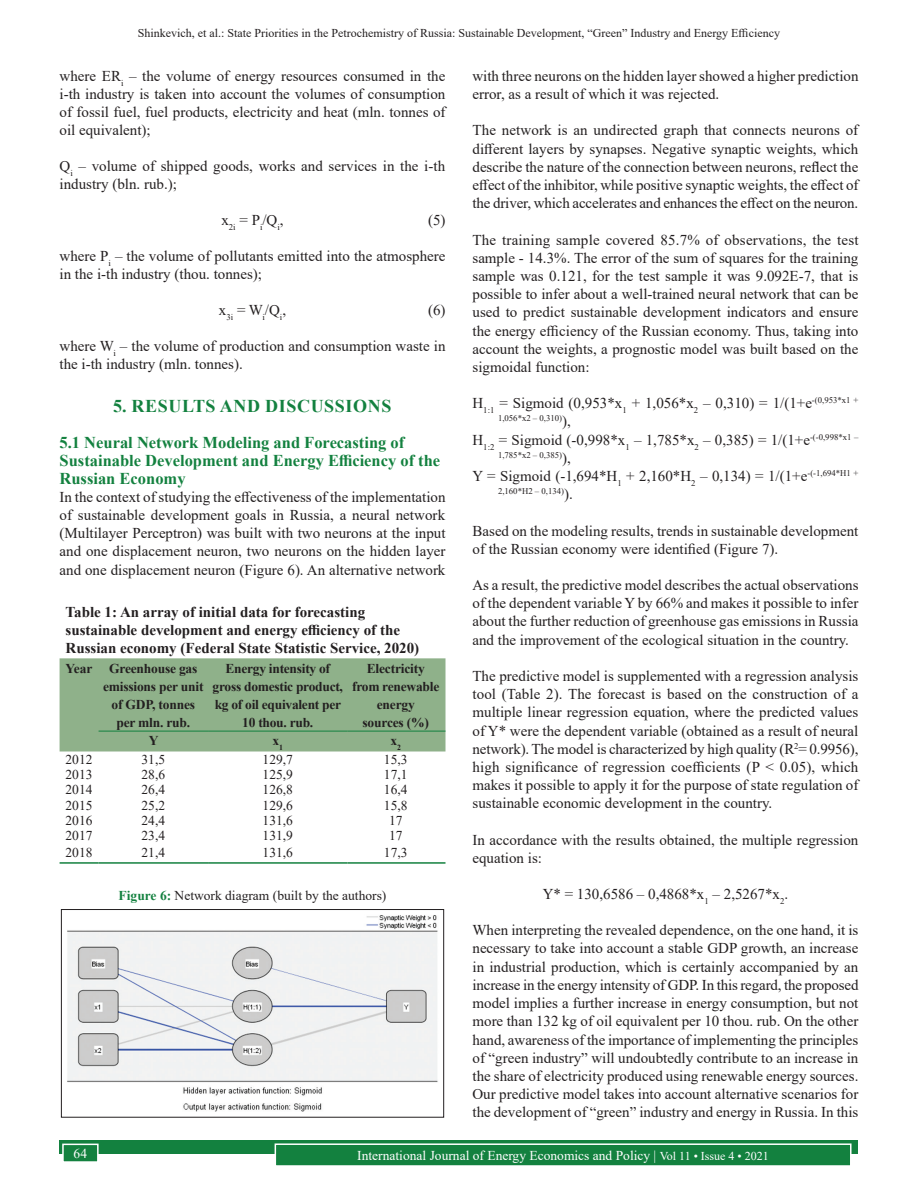
<style>
.page{position:relative;width:918px;height:1188px;background:#fff}
.page>*{position:absolute;margin:0;border:0;box-sizing:border-box;transform-origin:0 0}
.t1{font:700 18px "Times New Roman";letter-spacing:.035em;color:#13813f}
.t2{font:700 16.5px/18px "Times New Roman";color:#13813f}
.TX{font:15px/18.1px "Times New Roman";color:#231f20;text-align:justify}
.TT{font:700 15px/18px "Times New Roman";color:#231f20}
.L{font:15px "Times New Roman";color:#231f20}
.LL{font:15px "Times New Roman";color:#231f20}
.EQN{font:15px "Times New Roman";color:#231f20}
.TCH{font:700 13.5px/18px "Times New Roman";letter-spacing:-.015em;color:#231f20;text-align:center}
.TB{font:13.5px "Times New Roman";color:#231f20}
.t3{font:13.5px "Times New Roman";color:#fff}
.FGC{font:13.5px "Times New Roman";color:#231f20}
.TBL{font:13.5px "Times New Roman";color:#231f20}
.t4{font:12px "Times New Roman";color:#231f20}
.L-2{font:8.7px "Times New Roman";color:#231f20}
.LL-2{font:8.7px "Times New Roman";color:#231f20}
.s1{font-weight:700;color:#13813f}
.s2{font-size:15px}
.s3{font-size:12px}
</style>
<div class="page">
<div style="left:60px;top:1140px;width:798px;height:13px;background:#13813f"></div>
<div style="left:275px;top:1144px;width:576px;height:22px;background:#13813f"></div>
<div style="left:275px;top:1143px;width:577px;height:24px;border:2px solid #fff"></div>
<div style="left:63px;top:1144px;width:35px;height:18px;background:#13813f"></div>
<div style="left:62px;top:1144px;width:37px;height:19px;border:2px solid #fff"></div>
<img style="left:67px;top:915px;width:371px;height:197px">
<div style="left:61px;top:909px;width:383px;height:208px;border:1px solid #231f20"></div>
<div style="left:60px;top:658px;width:386px;height:94px;background:#8fb18a"></div>
<hr style="left:60px;top:862px;width:39px;height:2px;background:#13813f">
<hr style="left:99px;top:862px;width:109px;height:2px;background:#13813f">
<hr style="left:208px;top:862px;width:140px;height:2px;background:#13813f">
<hr style="left:348px;top:862px;width:98px;height:2px;background:#13813f">
<hr style="left:99px;top:731px;width:109px;height:1px;background:#13813f">
<hr style="left:208px;top:731px;width:140px;height:1px;background:#13813f">
<hr style="left:348px;top:731px;width:98px;height:1px;background:#13813f">
<p class="t4" style="left:138px;top:25px;width:644px">Shinkevich, et al.: State Priorities in the Petrochemistry of Russia: Sustainable Development, “Green” Industry and Energy Efficiency</p>
<p class="TX" style="left:60px;top:66px;width:387px">where ER<sub>i</sub> – the volume of energy resources consumed in the i-th industry is taken into account the volumes of consumption of fossil fuel, fuel products, electricity and heat (mln. tonnes of oil equivalent);</p>
<p class="TX" style="left:60px;top:157px;width:387px">Q<sub>i</sub> – volume of shipped goods, works and services in the i-th industry (bln. rub.);</p>
<p class="EQN" style="left:221px;top:210px;width:64px">x<sub>2i</sub> = P<sub>i</sub>/Q<sub>i</sub>,</p>
<p class="EQN" style="left:428px;top:210px;width:19px">(5)</p>
<p class="TX" style="left:60px;top:247px;width:387px">where P<sub>i</sub> – the volume of pollutants emitted into the atmosphere in the i-th industry (thou. tonnes);</p>
<p class="EQN" style="left:219px;top:300px;width:69px">x<sub>3i</sub> = W<sub>i</sub>/Q<sub>i</sub>,</p>
<p class="EQN" style="left:428px;top:300px;width:19px">(6)</p>
<p class="TX" style="left:60px;top:337px;width:387px">where W<sub>i</sub> – the volume of production and consumption waste in the i-th industry (mln. tonnes).</p>
<h1 class="t1" style="left:113px;top:393px;width:280px">5. RESULTS AND DISCUSSIONS</h1>
<h2 class="t2" style="left:60px;top:433px;width:382px">5.1 Neural Network Modeling and Forecasting of<br>Sustainable Development and Energy Efficiency of the<br>Russian Economy</h2>
<p class="TX" style="left:60px;top:488px;width:387px">In the context of studying the effectiveness of the implementation of sustainable development goals in Russia, a neural network (Multilayer Perceptron) was built with two neurons at the input and one displacement neuron, two neurons on the hidden layer and one displacement neuron (Figure 6). An alternative network</p>
<p class="TT" style="left:66px;top:603px;width:355px">Table 1: An array of initial data for forecasting sustainable development and energy efficiency of the<br>Russian economy (Federal State Statistic Service, 2020)</p>
<p class="TCH" style="left:66px;top:659px;width:28px">Year</p>
<p class="TCH" style="left:103px;top:659px;width:102px">Greenhouse gas emissions per unit of GDP, tonnes per mln. rub.</p>
<p class="TCH" style="left:213px;top:659px;width:132px">Energy intensity of gross domestic product, kg of oil equivalent per<br>10 thou. rub.</p>
<p class="TCH" style="left:352px;top:659px;width:89px">Electricity from renewable energy<br>sources (%)</p>
<p class="TCH" style="left:149px;top:732px;width:11px">Y</p>
<p class="TCH" style="left:272px;top:732px;width:12px">x<sub>1</sub></p>
<p class="TCH" style="left:390px;top:732px;width:12px">x<sub>2</sub></p>
<p class="TB" style="left:66px;top:750px;width:28px">2012</p>
<p class="TB" style="left:142px;top:750px;width:25px">31,5</p>
<p class="TB" style="left:263px;top:750px;width:32px">129,7</p>
<p class="TB" style="left:384px;top:750px;width:25px">15,3</p>
<p class="TB" style="left:66px;top:765px;width:28px">2013</p>
<p class="TB" style="left:142px;top:765px;width:25px">28,6</p>
<p class="TB" style="left:263px;top:765px;width:32px">125,9</p>
<p class="TB" style="left:384px;top:765px;width:25px">17,1</p>
<p class="TB" style="left:66px;top:780px;width:28px">2014</p>
<p class="TB" style="left:142px;top:780px;width:25px">26,4</p>
<p class="TB" style="left:263px;top:780px;width:32px">126,8</p>
<p class="TB" style="left:384px;top:780px;width:25px">16,4</p>
<p class="TB" style="left:66px;top:796px;width:28px">2015</p>
<p class="TB" style="left:142px;top:796px;width:25px">25,2</p>
<p class="TB" style="left:263px;top:796px;width:32px">129,6</p>
<p class="TB" style="left:384px;top:796px;width:25px">15,8</p>
<p class="TB" style="left:66px;top:811px;width:28px">2016</p>
<p class="TB" style="left:142px;top:811px;width:25px">24,4</p>
<p class="TB" style="left:263px;top:811px;width:32px">131,6</p>
<p class="TB" style="left:389px;top:811px;width:15px">17</p>
<p class="TB" style="left:66px;top:826px;width:28px">2017</p>
<p class="TB" style="left:142px;top:826px;width:25px">23,4</p>
<p class="TB" style="left:263px;top:826px;width:32px">131,9</p>
<p class="TB" style="left:389px;top:826px;width:15px">17</p>
<p class="TBL" style="left:66px;top:843px;width:28px">2018</p>
<p class="TBL" style="left:142px;top:843px;width:25px">21,4</p>
<p class="TBL" style="left:263px;top:843px;width:32px">131,6</p>
<p class="TBL" style="left:384px;top:843px;width:25px">17,3</p>
<p class="FGC" style="left:119px;top:886px;width:269px"><span class="s1">Figure 6:</span> Network diagram (built by the authors)</p>
<p class="TX" style="left:472px;top:66px;width:388px">with three neurons on the hidden layer showed a higher prediction error, as a result of which it was rejected.</p>
<p class="TX" style="left:472px;top:121px;width:388px">The network is an undirected graph that connects neurons of different layers by synapses. Negative synaptic weights, which describe the nature of the connection between neurons, reflect the effect of the inhibitor, while positive synaptic weights, the effect of the driver, which accelerates and enhances the effect on the neuron.</p>
<p class="TX" style="left:472px;top:230px;width:388px">The training sample covered 85.7% of observations, the test sample - 14.3%. The error of the sum of squares for the training sample was 0.121, for the test sample it was 9.092E-7, that is possible to infer about a well-trained neural network that can be used to predict sustainable development indicators and ensure the energy efficiency of the Russian economy. Thus, taking into account the weights, a prognostic model was built based on the sigmoidal function:</p>
<p class="L" style="left:472px;top:393px;width:387px">H<sub>1:1</sub> = Sigmoid (0,953*x<sub>1</sub> + 1,056*x<sub>2</sub> – 0,310) = 1/(1+e<sup>-(0,953*x1</sup> <sup>+</sup></p>
<p class="L-2" style="left:498px;top:412px;width:74px">1,056*x2 – 0,310)<span class="s2">),</span></p>
<p class="L" style="left:472px;top:429px;width:387px">H<sub>1:2</sub> = Sigmoid (-0,998*x<sub>1</sub> – 1,785*x<sub>2</sub> – 0,385) = 1/(1+e<sup>-(-0,998*x1</sup> <sup>–</sup></p>
<p class="L-2" style="left:498px;top:449px;width:74px">1,785*x2 – 0,385)<span class="s2">),</span></p>
<p class="LL" style="left:472px;top:466px;width:387px">Y = Sigmoid (-1,694*H<sub>1</sub> + 2,160*H<sub>2</sub> – 0,134) = 1/(1+e<sup>-(-1,694*H1</sup> <sup>+</sup></p>
<p class="LL-2" style="left:498px;top:485px;width:76px">2,160*H2 – 0,134)<span class="s2">).</span></p>
<p class="TX" style="left:472px;top:521px;width:387px">Based on the modeling results, trends in sustainable development of the Russian economy were identified (Figure 7).</p>
<p class="TX" style="left:472px;top:575px;width:388px">As a result, the predictive model describes the actual observations of the dependent variable Y by 66% and makes it possible to infer about the further reduction of greenhouse gas emissions in Russia and the improvement of the ecological situation in the country.</p>
<p class="TX" style="left:472px;top:666px;width:388px">The predictive model is supplemented with a regression analysis tool (Table 2). The forecast is based on the construction of a multiple linear regression equation, where the predicted values of Y* were the dependent variable (obtained as a result of neural network). The model is characterized by high quality (R<sup>2</sup>= 0.9956), high significance of regression coefficients (P &lt; 0.05), which makes it possible to apply it for the purpose of state regulation of sustainable economic development in the country.</p>
<p class="TX" style="left:472px;top:830px;width:387px">In accordance with the results obtained, the multiple regression equation is:</p>
<p class="TX" style="left:543px;top:884px;width:247px">Y* = 130,6586 – 0,4868*x<sub>1</sub> – 2,5267*x<sub>2</sub>.</p>
<p class="TX" style="left:472px;top:921px;width:388px">When interpreting the revealed dependence, on the one hand, it is necessary to take into account a stable GDP growth, an increase in industrial production, which is certainly accompanied by an increase in the energy intensity of GDP. In this regard, the proposed model implies a further increase in energy consumption, but not more than 132 kg of oil equivalent per 10 thou. rub. On the other hand, awareness of the importance of implementing the principles of “green industry” will undoubtedly contribute to an increase in the share of electricity produced using renewable energy sources.<br>Our predictive model takes into account alternative scenarios for the development of “green” industry and energy in Russia. In this</p>
<p class="t3" style="left:74px;top:1144px;width:15px">64</p>
<p class="t3" style="left:357px;top:1146px;width:413px">International Journal of Energy Economics and Policy | <span class="s3">Vol 11 • Issue 4 • 2021</span></p>
</div>
